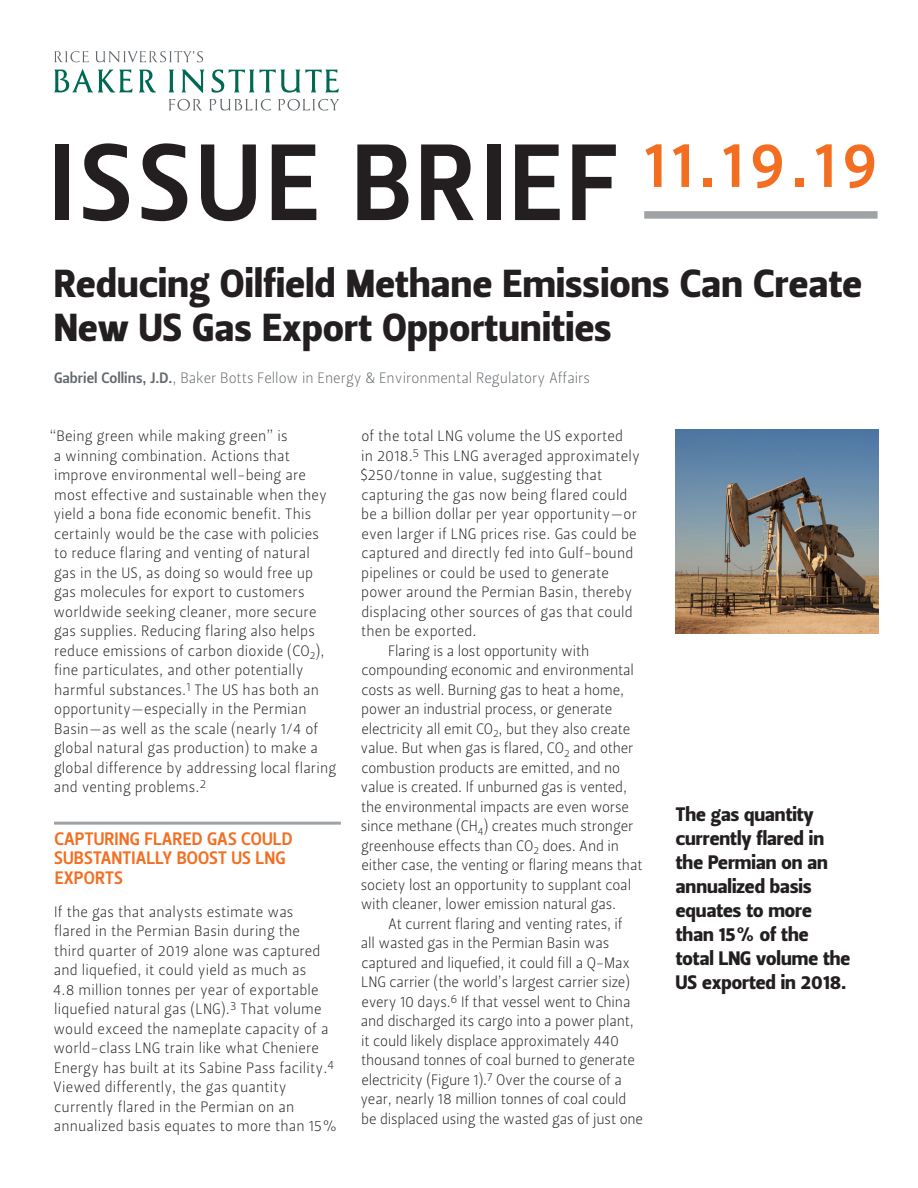
<style>
.page{position:relative;width:918px;height:1188px;background:#fff}
.page>*{position:absolute;margin:0;border:0;box-sizing:border-box;transform-origin:0 0}
.Body_text___Hanging{font:108px "Leitura Sans Grot 3";letter-spacing:.05em;color:#231f20}
.Body_text___Hanging-2{font:64.5px "Leitura Sans Grot 3";color:#f36e21;scale:.95 1}
.body_text{font:39px/43.5px "Leitura Sans Grot 4";letter-spacing:.01em;color:#231f20}
.Paragraph_Style_2{font:19.5px/24px "Leitura Sans Grot 4";color:#231f20}
.section_heading{font:18px/19.5px "Leitura Sans Grot 3";letter-spacing:.005em;color:#f36e21}
.body_text-2{font:15px/19.5px "Leitura Sans Grot 1";letter-spacing:.01em;color:#231f20}
.body_text-3{font:15px/19.5px "Leitura Sans Grot 1";letter-spacing:-.01em;color:#231f20}
.body_text-4{font:15px "Leitura Sans Grot 1";color:#64696d}
.s1{font-family:"Leitura Sans Grot 3"}
</style>
<div class="page">
<img style="left:675px;top:430px;width:203px;height:203px">
<svg style="left:54px;top:69px;width:79px;height:24px"></svg>
<svg style="left:139px;top:69px;width:17px;height:24px"></svg>
<svg style="left:169px;top:70px;width:5px;height:22px"></svg>
<svg style="left:181px;top:69px;width:23px;height:24px"></svg>
<svg style="left:211px;top:69px;width:128px;height:24px"></svg>
<svg style="left:54px;top:51px;width:35px;height:11px"></svg>
<svg style="left:96px;top:51px;width:107px;height:12px"></svg>
<svg style="left:169px;top:99px;width:33px;height:12px"></svg>
<svg style="left:209px;top:99px;width:62px;height:12px"></svg>
<svg style="left:278px;top:99px;width:61px;height:12px"></svg>
<hr style="left:54px;top:822px;width:287px;height:3px;background:#9fa3a6">
<div style="left:644px;top:211px;width:234px;height:8px;background:#9fa3a6"></div>
<p class="Body_text___Hanging" style="left:50px;top:120px;width:569px">ISSUE BRIEF</p>
<p class="Body_text___Hanging-2" style="left:644px;top:127px;width:247px">11.19.19</p>
<p class="body_text" style="left:54px;top:262px;width:810px">Reducing Oilfield Methane Emissions Can Create<br>New US Gas Export Opportunities</p>
<p class="body_text-4" style="left:54px;top:369px;width:538px"><span class="s1">Gabriel Collins, J.D.</span>, Baker Botts Fellow in Energy &amp; Environmental Regulatory Affairs</p>
<p class="body_text-2" style="left:49px;top:427px;width:288px">“Being green while making green” is<br>a winning combination. Actions that improve environmental well-being are most effective and sustainable when they yield a bona fide economic benefit. This certainly would be the case with policies<br>to reduce flaring and venting of natural<br>gas in the US, as doing so would free up<br>gas molecules for export to customers worldwide seeking cleaner, more secure gas supplies. Reducing flaring also helps reduce emissions of carbon dioxide (CO<sub>2</sub>), fine particulates, and other potentially harmful substances.<sup>1</sup> The US has both an opportunity—especially in the Permian Basin—as well as the scale (nearly 1/4 of global natural gas production) to make a global difference by addressing local flaring and venting problems.<sup>2</sup></p>
<p class="section_heading" style="left:54px;top:829px;width:240px">CAPTURING FLARED GAS COULD<br>SUBSTANTIALLY BOOST US LNG<br>EXPORTS</p>
<p class="body_text-2" style="left:53px;top:902px;width:285px">If the gas that analysts estimate was<br>flared in the Permian Basin during the<br>third quarter of 2019 alone was captured and liquefied, it could yield as much as<br>4.8 million tonnes per year of exportable liquefied natural gas (LNG).<sup>3</sup> That volume would exceed the nameplate capacity of a world-class LNG train like what Cheniere Energy has built at its Sabine Pass facility.<sup>4<br></sup>Viewed differently, the gas quantity currently flared in the Permian on an annualized basis equates to more than 15%</p>
<p class="body_text-2" style="left:360px;top:427px;width:281px">of the total LNG volume the US exported<br>in 2018.<sup>5</sup> This LNG averaged approximately $250/tonne in value, suggesting that capturing the gas now being flared could be a billion dollar per year opportunity—or even larger if LNG prices rise. Gas could be captured and directly fed into Gulf-bound pipelines or could be used to generate power around the Permian Basin, thereby displacing other sources of gas that could then be exported.</p>
<p class="body_text-3" style="left:360px;top:641px;width:284px;text-indent:28px">Flaring is a lost opportunity with compounding economic and environmental costs as well. Burning gas to heat a home, power an industrial process, or generate electricity all emit CO<sub>2</sub>, but they also create value. But when gas is flared, CO<sub>2</sub> and other combustion products are emitted, and no value is created. If unburned gas is vented, the environmental impacts are even worse since methane (CH<sub>4</sub>) creates much stronger greenhouse effects than CO<sub>2</sub> does. And in either case, the venting or flaring means that society lost an opportunity to supplant coal with cleaner, lower emission natural gas.</p>
<p class="body_text-3" style="left:360px;top:914px;width:284px;text-indent:28px">At current flaring and venting rates, if<br>all wasted gas in the Permian Basin was captured and liquefied, it could fill a Q-Max LNG carrier (the world’s largest carrier size) every 10 days.<sup>6</sup> If that vessel went to China and discharged its cargo into a power plant, it could likely displace approximately 440 thousand tonnes of coal burned to generate electricity (Figure 1).<sup>7</sup> Over the course of a year, nearly 18 million tonnes of coal could be displaced using the wasted gas of just one</p>
<p class="Paragraph_Style_2" style="left:676px;top:803px;width:176px">The gas quantity currently flared in the Permian on an annualized basis equates to more than 15% of the total LNG volume the<br>US exported in 2018.</p>
</div>
